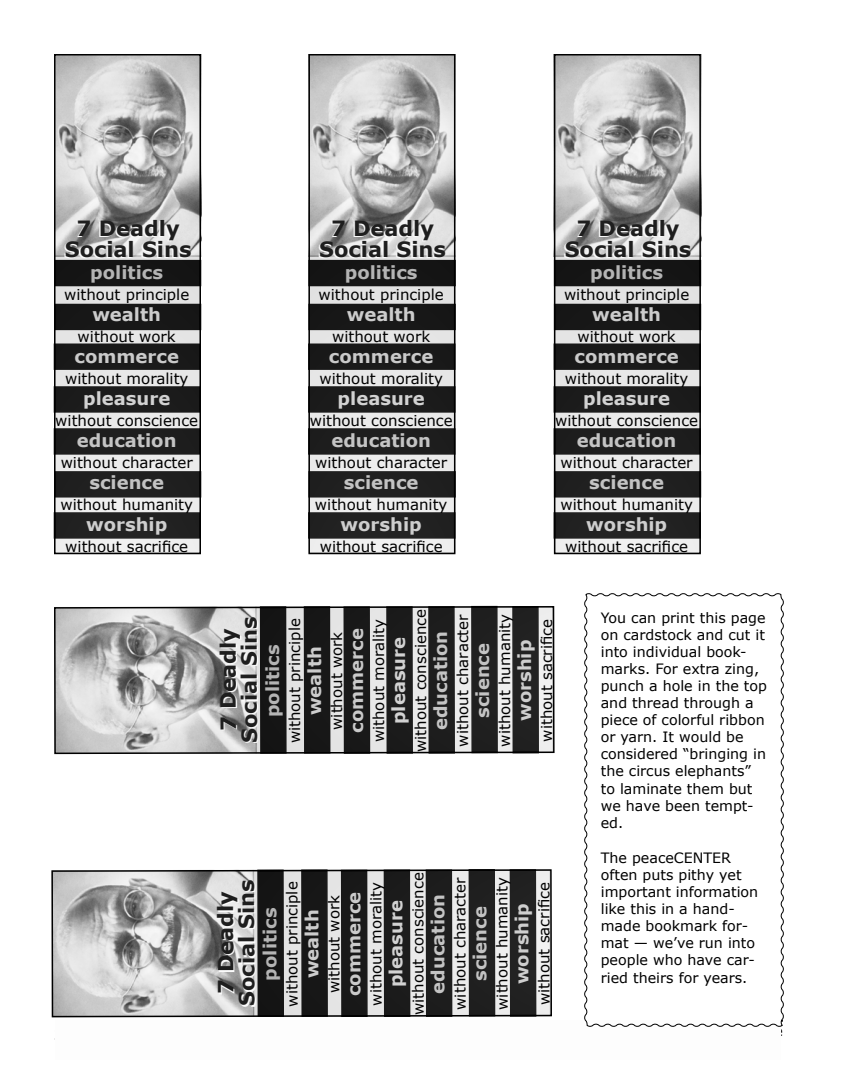
<style>
.page{position:relative;width:864px;height:1080px;background:#fff}
.page>*{position:absolute;margin:0;border:0;box-sizing:border-box;transform-origin:0 0}
.t1{font:700 21px/21px "Verdana";color:#1e1e1e;text-align:center}
.t2{font:700 18px "Verdana";color:#c4c4c4}
.t3{font:700 18px "Verdana";color:#b4b4b4}
.t4{font:700 18px "Verdana";color:#cacaca}
.t5{font:700 18px "Verdana";color:#d2d2d2}
.t6{font:700 18px "Verdana";color:#c3c3c3}
.t7{font:700 18px "Verdana";color:#cecece}
.t8{font:700 18px "Verdana";color:#ccc}
.t9{font:15px "Verdana";color:#000}
.t10{font:14.25px/17.1px "Verdana";color:#000}
</style>
<div class="page">
<img style="left:57px;top:57px;width:141px;height:198px">
<svg style="left:57px;top:258px;width:141px;height:292px;background:#666"></svg>
<div style="left:54px;top:54px;width:147px;height:500px;border:2px solid #000"></div>
<img style="left:311px;top:54px;width:145px;height:203px">
<svg style="left:311px;top:258px;width:141px;height:292px;background:#666"></svg>
<div style="left:308px;top:54px;width:147px;height:500px;border:2px solid #000"></div>
<img style="left:557px;top:57px;width:141px;height:198px">
<svg style="left:557px;top:258px;width:141px;height:292px;background:#666"></svg>
<div style="left:554px;top:54px;width:147px;height:500px;border:2px solid #000"></div>
<svg style="left:54px;top:605px;width:501px;height:150px;background:#888"></svg>
<svg style="left:51px;top:869px;width:501px;height:149px;background:#888"></svg>
<svg style="left:584px;top:593px;width:200px;height:434px"></svg>
<p class="t1" style="left:65px;top:217px;width:128px">7 Deadly<br>Social Sins</p>
<p class="t3" style="left:90px;top:261px;width:74px">politics</p>
<p class="t9" style="left:64px;top:285px;width:127px">without principle</p>
<p class="t8" style="left:92px;top:303px;width:70px">wealth</p>
<p class="t9" style="left:78px;top:327px;width:100px">without work</p>
<p class="t4" style="left:75px;top:345px;width:106px">commerce</p>
<p class="t9" style="left:65px;top:369px;width:125px">without morality</p>
<p class="t5" style="left:83px;top:387px;width:89px">pleasure</p>
<p class="t9" style="left:55px;top:411px;width:144px">without conscience</p>
<p class="t2" style="left:77px;top:429px;width:101px">education</p>
<p class="t9" style="left:61px;top:453px;width:134px">without character</p>
<p class="t6" style="left:89px;top:471px;width:76px">science</p>
<p class="t9" style="left:61px;top:495px;width:134px">without humanity</p>
<p class="t7" style="left:86px;top:513px;width:83px">worship</p>
<p class="t9" style="left:65px;top:537px;width:124px">without sacrifice</p>
<p class="t1" style="left:319px;top:217px;width:128px">7 Deadly<br>Social Sins</p>
<p class="t3" style="left:345px;top:261px;width:74px">politics</p>
<p class="t9" style="left:319px;top:285px;width:127px">without principle</p>
<p class="t8" style="left:347px;top:303px;width:70px">wealth</p>
<p class="t9" style="left:332px;top:327px;width:100px">without work</p>
<p class="t4" style="left:329px;top:345px;width:106px">commerce</p>
<p class="t9" style="left:320px;top:369px;width:125px">without morality</p>
<p class="t5" style="left:338px;top:387px;width:89px">pleasure</p>
<p class="t9" style="left:310px;top:411px;width:144px">without conscience</p>
<p class="t2" style="left:331px;top:429px;width:101px">education</p>
<p class="t9" style="left:315px;top:453px;width:134px">without character</p>
<p class="t6" style="left:344px;top:471px;width:76px">science</p>
<p class="t9" style="left:315px;top:495px;width:134px">without humanity</p>
<p class="t7" style="left:341px;top:513px;width:83px">worship</p>
<p class="t9" style="left:320px;top:537px;width:124px">without sacrifice</p>
<p class="t1" style="left:565px;top:217px;width:128px">7 Deadly<br>Social Sins</p>
<p class="t3" style="left:590px;top:261px;width:74px">politics</p>
<p class="t9" style="left:564px;top:285px;width:127px">without principle</p>
<p class="t8" style="left:592px;top:303px;width:70px">wealth</p>
<p class="t9" style="left:578px;top:327px;width:100px">without work</p>
<p class="t4" style="left:574px;top:345px;width:106px">commerce</p>
<p class="t9" style="left:565px;top:369px;width:125px">without morality</p>
<p class="t5" style="left:583px;top:387px;width:89px">pleasure</p>
<p class="t9" style="left:555px;top:411px;width:144px">without conscience</p>
<p class="t2" style="left:577px;top:429px;width:101px">education</p>
<p class="t9" style="left:561px;top:453px;width:134px">without character</p>
<p class="t6" style="left:589px;top:471px;width:76px">science</p>
<p class="t9" style="left:560px;top:495px;width:134px">without humanity</p>
<p class="t7" style="left:586px;top:513px;width:83px">worship</p>
<p class="t9" style="left:565px;top:537px;width:124px">without sacrifice</p>
<p class="t1" style="left:217px;top:743px;width:128px;rotate:-90deg">7 Deadly<br>Social Sins</p>
<p class="t9" style="left:285px;top:743px;width:127px;rotate:-90deg">without principle</p>
<p class="t3" style="left:261px;top:717px;width:74px;rotate:-90deg">politics</p>
<p class="t8" style="left:303px;top:715px;width:70px;rotate:-90deg">wealth</p>
<p class="t9" style="left:411px;top:752px;width:144px;rotate:-90deg">without conscience</p>
<p class="t9" style="left:327px;top:730px;width:100px;rotate:-90deg">without work</p>
<p class="t4" style="left:345px;top:733px;width:106px;rotate:-90deg">commerce</p>
<p class="t9" style="left:369px;top:742px;width:125px;rotate:-90deg">without morality</p>
<p class="t2" style="left:429px;top:730px;width:101px;rotate:-90deg">education</p>
<p class="t5" style="left:387px;top:724px;width:89px;rotate:-90deg">pleasure</p>
<p class="t9" style="left:453px;top:747px;width:134px;rotate:-90deg">without character</p>
<p class="t6" style="left:471px;top:718px;width:76px;rotate:-90deg">science</p>
<p class="t9" style="left:495px;top:747px;width:134px;rotate:-90deg">without humanity</p>
<p class="t9" style="left:537px;top:742px;width:124px;rotate:-90deg">without sacrifice</p>
<p class="t7" style="left:513px;top:721px;width:83px;rotate:-90deg">worship</p>
<p class="t1" style="left:215px;top:1006px;width:128px;rotate:-90deg">7 Deadly<br>Social Sins</p>
<p class="t9" style="left:283px;top:1007px;width:127px;rotate:-90deg">without principle</p>
<p class="t3" style="left:259px;top:981px;width:74px;rotate:-90deg">politics</p>
<p class="t8" style="left:301px;top:978px;width:70px;rotate:-90deg">wealth</p>
<p class="t9" style="left:409px;top:1015px;width:144px;rotate:-90deg">without conscience</p>
<p class="t9" style="left:325px;top:993px;width:100px;rotate:-90deg">without work</p>
<p class="t4" style="left:343px;top:996px;width:106px;rotate:-90deg">commerce</p>
<p class="t9" style="left:367px;top:1006px;width:125px;rotate:-90deg">without morality</p>
<p class="t2" style="left:427px;top:994px;width:101px;rotate:-90deg">education</p>
<p class="t5" style="left:385px;top:987px;width:89px;rotate:-90deg">pleasure</p>
<p class="t9" style="left:451px;top:1010px;width:134px;rotate:-90deg">without character</p>
<p class="t6" style="left:469px;top:981px;width:76px;rotate:-90deg">science</p>
<p class="t9" style="left:493px;top:1010px;width:134px;rotate:-90deg">without humanity</p>
<p class="t9" style="left:535px;top:1005px;width:124px;rotate:-90deg">without sacrifice</p>
<p class="t7" style="left:511px;top:984px;width:83px;rotate:-90deg">worship</p>
<p class="t10" style="left:601px;top:608px;width:168px">You can print this page on cardstock and cut it into individual book&shy;marks. For extra zing, punch a hole in the top and thread through a piece of colorful ribbon or yarn. It would be considered “bringing in the circus elephants” to laminate them but we have been tempt&shy;ed.</p>
<p class="t10" style="left:601px;top:849px;width:159px">The peaceCENTER often puts pithy yet important information like this in a hand&shy;made bookmark for&shy;mat — we’ve run into people who have car&shy;ried theirs for years.</p>
</div>
